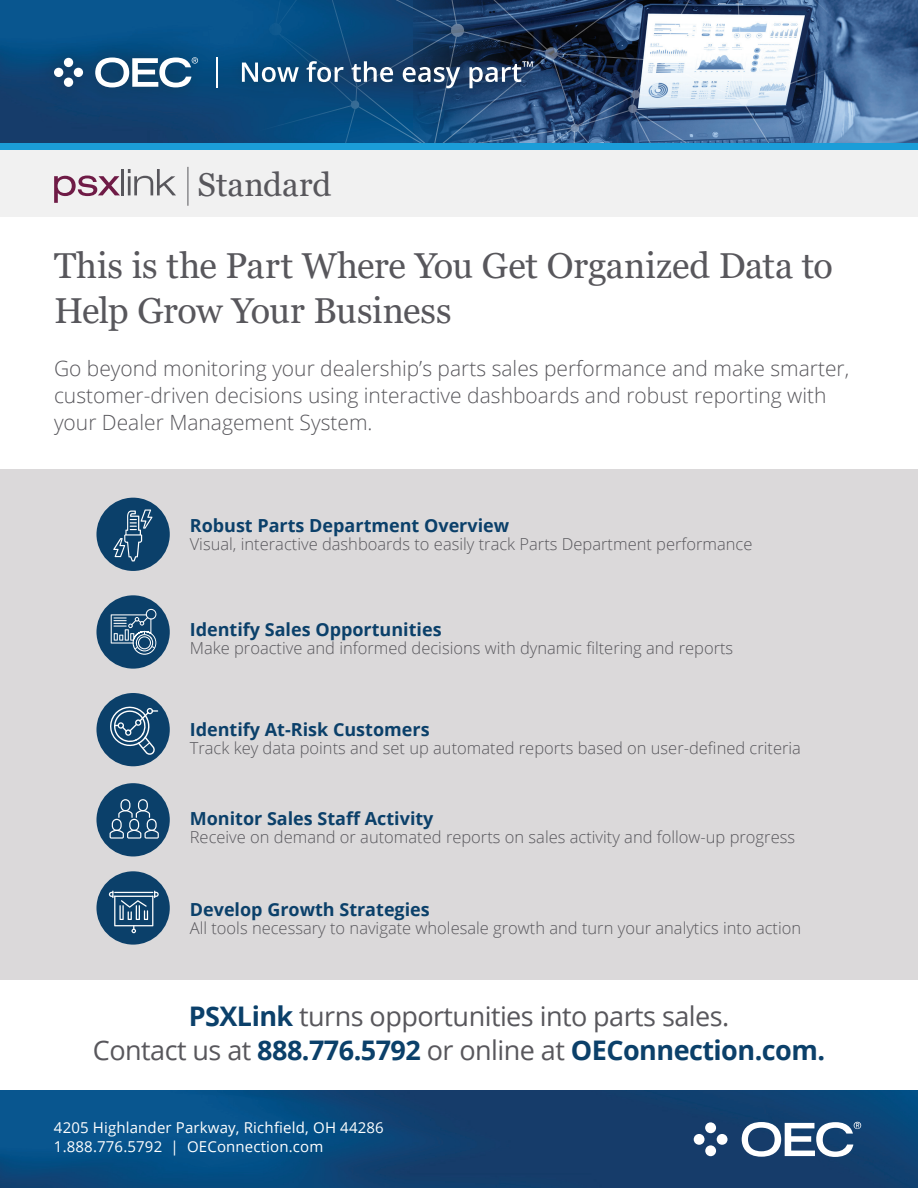
<style>
.page{position:relative;width:918px;height:1188px;background:#fff}
.page>*{position:absolute;margin:0;border:0;box-sizing:border-box;transform-origin:0 0}
.t1{font:36px/45px "Georgia";letter-spacing:-.005em;color:#58575c}
.t2{font:33px "Georgia";color:#58575c}
.t3{font:27px/34.5px "Open Sans";letter-spacing:-.02em;color:#58575c;text-align:center}
.t4{font:300 21px/27px "Open Sans";color:#58575c}
.t5{font:700 18px "Open Sans";color:#0b406a}
.t6{font:300 16.5px "Open Sans";color:#58575c}
.t7{font:15px/19.5px "Open Sans";letter-spacing:.01em;color:#fff}
.s1{font-weight:700;color:#0b406a}
</style>
<div class="page">
<div style="left:0;top:143px;width:918px;height:74px;background:#f1f1f1"></div>
<img style="left:0;top:0;width:239px;height:144px">
<div style="left:0;top:469px;width:918px;height:511px;background:#dbd9da"></div>
<img style="left:0;top:1091px;width:918px;height:97px">
<svg style="left:742px;top:1122px;width:119px;height:35px"></svg>
<div style="left:705px;top:1122px;width:11px;height:11px;background:#fff;border-radius:50%"></div>
<div style="left:717px;top:1134px;width:11px;height:11px;background:#fff;border-radius:50%"></div>
<div style="left:705px;top:1145px;width:11px;height:11px;background:#fff;border-radius:50%"></div>
<div style="left:694px;top:1134px;width:11px;height:11px;background:#fff;border-radius:50%"></div>
<div style="left:96px;top:498px;width:74px;height:73px;background:#0b406a;border-radius:50%"></div>
<div style="left:96px;top:595px;width:74px;height:74px;background:#0b406a;border-radius:50%"></div>
<div style="left:96px;top:693px;width:74px;height:73px;background:#0b406a;border-radius:50%"></div>
<div style="left:96px;top:783px;width:74px;height:73px;background:#0b406a;border-radius:50%"></div>
<div style="left:96px;top:871px;width:74px;height:74px;background:#0b406a;border-radius:50%"></div>
<svg style="left:110px;top:707px;width:48px;height:48px"></svg>
<svg style="left:109px;top:891px;width:50px;height:42px"></svg>
<svg style="left:111px;top:609px;width:45px;height:46px"></svg>
<svg style="left:113px;top:510px;width:39px;height:51px"></svg>
<svg style="left:110px;top:799px;width:49px;height:40px"></svg>
<img style="left:846px;top:0;width:72px;height:144px">
<svg style="left:54px;top:176px;width:66px;height:27px"></svg>
<hr style="left:121px;top:169px;width:3px;height:26px;background:#58575c">
<svg style="left:128px;top:169px;width:48px;height:26px"></svg>
<div style="left:0;top:144px;width:918px;height:6px;background:#1b9dd8"></div>
<hr style="left:188px;top:167px;width:1px;height:39px;background:#58575c">
<div style="left:37px;top:39px;width:513px;height:67px;background:#231f20;opacity:.58"></div>
<svg style="left:239px;top:0;width:607px;height:144px;background:#43678c"></svg>
<div style="left:64px;top:58px;width:9px;height:9px;background:#fff;border-radius:50%"></div>
<div style="left:54px;top:68px;width:9px;height:9px;background:#fff;border-radius:50%"></div>
<div style="left:74px;top:68px;width:9px;height:9px;background:#fff;border-radius:50%"></div>
<div style="left:64px;top:78px;width:9px;height:9px;background:#fff;border-radius:50%"></div>
<svg style="left:95px;top:57px;width:103px;height:30px"></svg>
<hr style="left:216px;top:57px;width:2px;height:31px;background:#fff">
<h2 class="t2" style="left:198px;top:164px;width:135px">Standard</h2>
<h1 class="t1" style="left:54px;top:244px;width:781px">This is the Part Where You Get Organized Data to<br>Help Grow Your Business</h1>
<p class="t4" style="left:54px;top:355px;width:797px">Go beyond monitoring your dealership’s parts sales performance and make smarter, customer-driven decisions using interactive dashboards and robust reporting with your Dealer Management System.</p>
<p class="t5" style="left:190px;top:513px;width:321px">Robust Parts Department Overview</p>
<p class="t6" style="left:190px;top:533px;width:564px">Visual, interactive dashboards to easily track Parts Department performance</p>
<p class="t5" style="left:190px;top:617px;width:253px">Identify Sales Opportunities</p>
<p class="t6" style="left:190px;top:637px;width:545px">Make proactive and informed decisions with dynamic filtering and reports</p>
<p class="t5" style="left:190px;top:717px;width:241px">Identify At-Risk Customers</p>
<p class="t6" style="left:190px;top:737px;width:613px">Track key data points and set up automated reports based on user-defined criteria</p>
<p class="t5" style="left:190px;top:806px;width:245px">Monitor Sales Staff Activity</p>
<p class="t6" style="left:190px;top:826px;width:607px">Receive on demand or automated reports on sales activity and follow-up progress</p>
<p class="t5" style="left:190px;top:896px;width:242px">Develop Growth Strategies</p>
<p class="t6" style="left:190px;top:916px;width:613px">All tools necessary to navigate wholesale growth and turn your analytics into action</p>
<h3 class="t3" style="left:93px;top:998px;width:734px"><span class="s1">PSXLink</span> turns opportunities into parts sales.<br>Contact us at <span class="s1">888.776.5792</span> or online at <span class="s1">OEConnection.com.</span></h3>
<p class="t7" style="left:54px;top:1117px;width:331px">4205 Highlander Parkway, Richfield, OH 44286<br>1.888.776.5792 | OEConnection.com</p>
</div>
